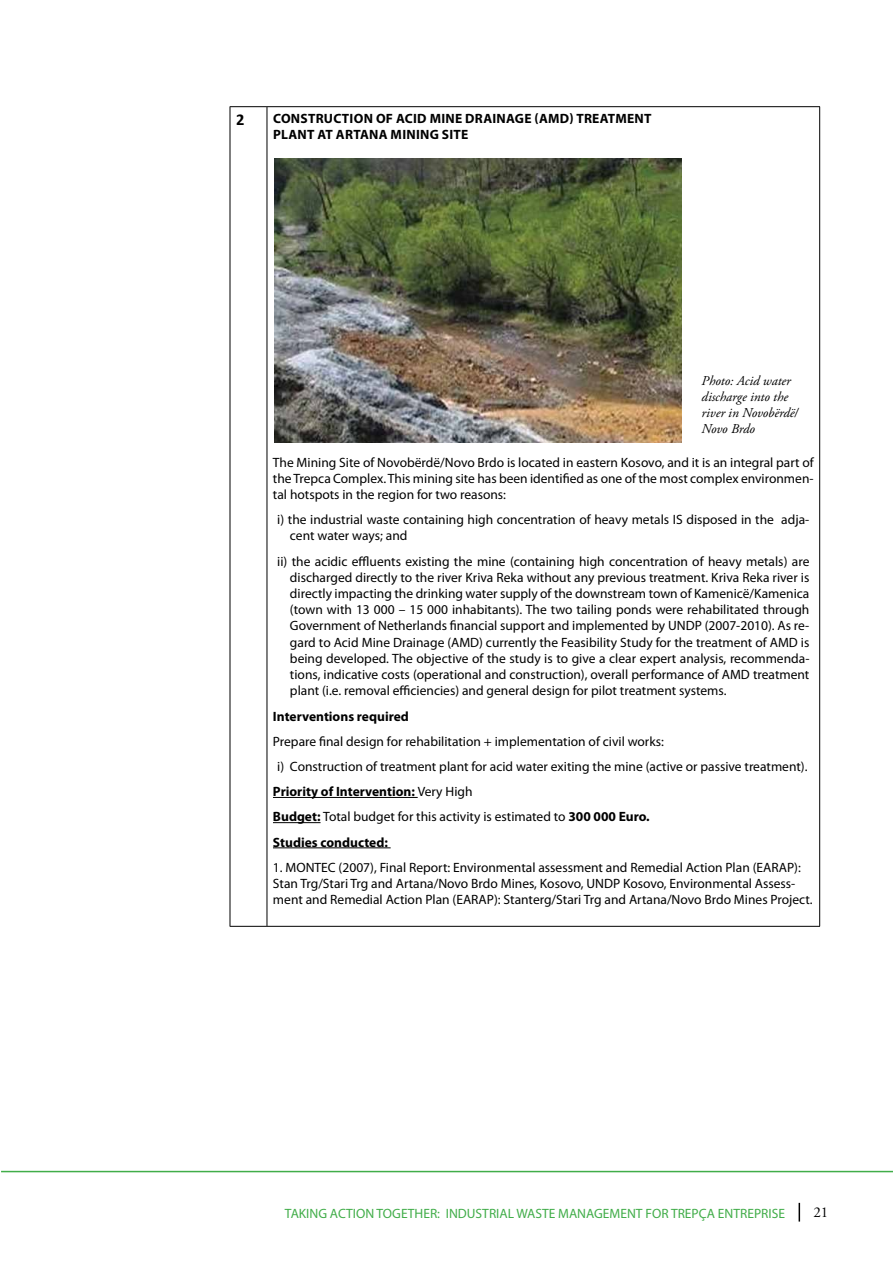
<style>
.page{position:relative;width:893px;height:1263px;background:#fff}
.page>*{position:absolute;margin:0;border:0;box-sizing:border-box;transform-origin:0 0}
.t1{font:700 16.5px "Calibri";color:#000}
.t2{font:15px "Adobe Garamond Pro";color:#000}
.t3{font:13.5px/16.2px "Myriad Pro";color:#000;text-align:justify}
.t4{font:700 13.5px/16.2px "Myriad Pro";letter-spacing:.005em;color:#000}
.t5{font:13.5px "Myriad Pro";color:#41ad49}
.t6{font:italic 13.5px/16.2px "Adobe Garamond Pro";color:#000}
.s1{font-weight:400}
.s2{font-weight:700}
</style>
<div class="page">
<hr style="left:1px;top:1171px;width:892px;height:1px;background:#41ad49">
<svg style="left:799px;top:1203px;width:1px;height:18px"></svg>
<hr style="left:230px;top:106px;width:37px;height:1px;background:#000">
<hr style="left:230px;top:107px;width:1px;height:819px;background:#000">
<hr style="left:267px;top:106px;width:553px;height:1px;background:#000">
<hr style="left:267px;top:107px;width:1px;height:819px;background:#000">
<hr style="left:819px;top:107px;width:1px;height:819px;background:#000">
<hr style="left:230px;top:926px;width:37px;height:1px;background:#000">
<hr style="left:267px;top:926px;width:553px;height:1px;background:#000">
<hr style="left:273px;top:797px;width:145px;height:1px;background:#000">
<hr style="left:273px;top:822px;width:48px;height:1px;background:#000">
<hr style="left:273px;top:847px;width:118px;height:1px;background:#000">
<img style="left:275px;top:158px;width:407px;height:284px">
<p class="t1" style="left:236px;top:109px;width:10px">2</p>
<p class="t4" style="left:273px;top:110px;width:380px">CONSTRUCTION OF ACID MINE DRAINAGE (AMD) TREATMENT<br>PLANT AT ARTANA MINING SITE</p>
<p class="t6" style="left:702px;top:373px;width:98px">Photo: Acid water discharge into the river in Novobërdë/<br>Novo Brdo</p>
<p class="t3" style="left:273px;top:454px;width:542px">The Mining Site of Novobërdë/Novo Brdo is located in eastern Kosovo, and it is an integral part of the Trepca Complex. This mining site has been identified as one of the most complex environmen&shy;tal hotspots in the region for two reasons:</p>
<p class="t3" style="left:290px;top:511px;width:521px;text-indent:-13px">i) the industrial waste containing high concentration of heavy metals IS disposed in the adja&shy;cent water ways; and</p>
<p class="t3" style="left:290px;top:553px;width:521px;text-indent:-13px">ii) the acidic effluents existing the mine (containing high concentration of heavy metals) are discharged directly to the river Kriva Reka without any previous treatment. Kriva Reka river is directly impacting the drinking water supply of the downstream town of Kamenicë/Kamenica (town with 13 000 – 15 000 inhabitants). The two tailing ponds were rehabilitated through Government of Netherlands financial support and implemented by UNDP (2007-2010). As re&shy;gard to Acid Mine Drainage (AMD) currently the Feasibility Study for the treatment of AMD is being developed. The objective of the study is to give a clear expert analysis, recommenda&shy;tions, indicative costs (operational and construction), overall performance of AMD treatment plant (i.e. removal efficiencies) and general design for pilot treatment systems.</p>
<p class="t4" style="left:273px;top:707px;width:137px">Interventions required</p>
<p class="t3" style="left:273px;top:733px;width:392px">Prepare final design for rehabilitation + implementation of civil works:</p>
<p class="t3" style="left:277px;top:758px;width:532px">i) Construction of treatment plant for acid water exiting the mine (active or passive treatment).</p>
<p class="t4" style="left:273px;top:783px;width:201px">Priority of Intervention: <span class="s1">Very High</span></p>
<p class="t3" style="left:273px;top:808px;width:378px"><span class="s2">Budget:</span> Total budget for this activity is estimated to <span class="s2">300 000 Euro.</span></p>
<p class="t4" style="left:273px;top:833px;width:116px">Studies conducted:</p>
<p class="t3" style="left:273px;top:859px;width:541px;text-align:left">1. MONTEC (2007), Final Report: Environmental assessment and Remedial Action Plan (EARAP):<br>Stan Trg/Stari Trg and Artana/Novo Brdo Mines, Kosovo, UNDP Kosovo, Environmental Assess&shy;ment and Remedial Action Plan (EARAP): Stanterg/Stari Trg and Artana/Novo Brdo Mines Project.</p>
<p class="t5" style="left:285px;top:1205px;width:501px">TAKING ACTION TOGETHER: INDUSTRIAL WASTE MANAGEMENT FOR TREPÇA ENTREPRISE</p>
<p class="t2" style="left:813px;top:1203px;width:16px">21</p>
</div>
